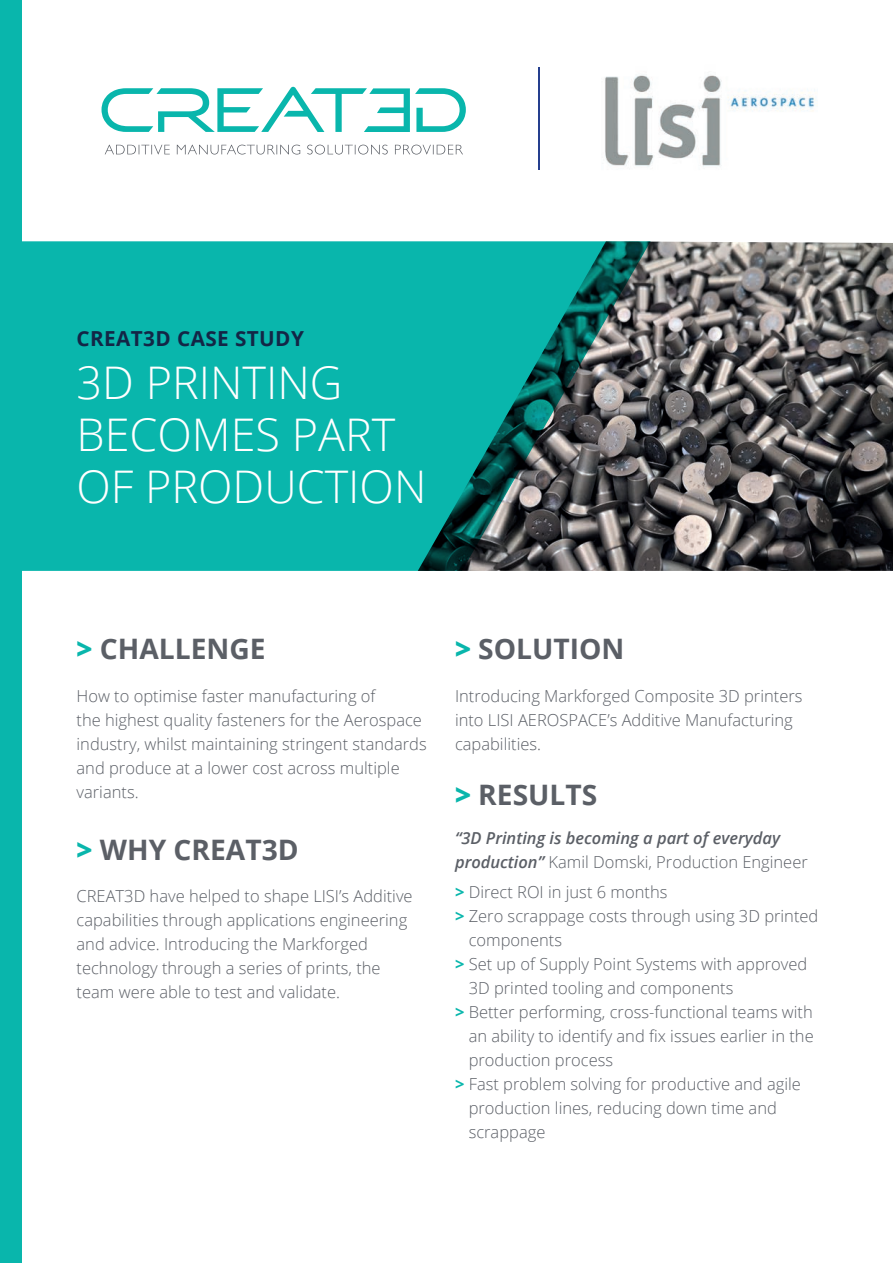
<style>
.page{position:relative;width:893px;height:1263px;background:#fff}
.page>*{position:absolute;margin:0;border:0;box-sizing:border-box;transform-origin:0 0}
.t1{font:300 45px/52.3px "Open Sans";color:#fff}
.t2{font:700 28.2px "Open Sans";color:#5b5f66}
.t3{font:700 20.7px "Open Sans";letter-spacing:.02em;color:#132646}
.t4{font:300 16.5px/24px "Open Sans";color:#5b5f66}
.t5{font:italic 600 16.5px/24px "Open Sans";color:#5b5f66}
.s1{font-weight:800;color:#09b6ac}
.s2{font-weight:300;font-style:normal}
.s3{font-weight:700;color:#09b6ac}
</style>
<div class="page">
<img style="left:651px;top:241px;width:242px;height:330px">
<svg style="left:102px;top:87px;width:364px;height:45px"></svg>
<svg style="left:105px;top:145px;width:358px;height:10px"></svg>
<svg style="left:21px;top:241px;width:630px;height:330px;background:#16a199"></svg>
<hr style="left:538px;top:67px;width:1px;height:103px;background:#253f8e">
<img style="left:605px;top:75px;width:212px;height:92px">
<div style="left:0;top:0;width:21px;height:1263px;background:#09b6ac"></div>
<p class="t3" style="left:77px;top:324px;width:229px">CREAT3D CASE STUDY</p>
<h1 class="t1" style="left:77px;top:355px;width:351px">3D PRINTING<br>BECOMES PART<br>OF PRODUCTION</h1>
<h2 class="t2" style="left:77px;top:629px;width:191px"><span class="s1">&gt;</span> CHALLENGE</h2>
<p class="t4" style="left:77px;top:683px;width:352px">How to optimise faster manufacturing of<br>the highest quality fasteners for the Aerospace industry, whilst maintaining stringent standards and produce at a lower cost across multiple variants.</p>
<h2 class="t2" style="left:77px;top:830px;width:224px"><span class="s1">&gt;</span> WHY CREAT3D</h2>
<p class="t4" style="left:77px;top:884px;width:338px">CREAT3D have helped to shape LISI’s Additive capabilities through applications engineering and advice. Introducing the Markforged technology through a series of prints, the team were able to test and validate.</p>
<h2 class="t2" style="left:455px;top:629px;width:171px"><span class="s1">&gt;</span> SOLUTION</h2>
<p class="t4" style="left:455px;top:683px;width:349px">Introducing Markforged Composite 3D printers into LISI AEROSPACE’s Additive Manufacturing capabilities.</p>
<h2 class="t2" style="left:455px;top:774px;width:144px"><span class="s1">&gt;</span> RESULTS</h2>
<p class="t5" style="left:455px;top:825px;width:354px">“3D Printing is becoming a part of everyday production” <span class="s2">Kamil Domski, Production Engineer</span></p>
<p class="t4" style="left:455px;top:879px;width:214px"><span class="s3">&gt;</span> Direct ROI in just 6 months</p>
<p class="t4" style="left:455px;top:903px;width:365px"><span class="s3">&gt;</span> Zero scrappage costs through using 3D printed</p>
<p class="t4" style="left:469px;top:927px;width:95px">components</p>
<p class="t4" style="left:455px;top:951px;width:354px"><span class="s3">&gt;</span> Set up of Supply Point Systems with approved</p>
<p class="t4" style="left:469px;top:975px;width:266px">3D printed tooling and components</p>
<p class="t4" style="left:455px;top:999px;width:359px"><span class="s3">&gt;</span> Better performing, cross-functional teams with</p>
<p class="t4" style="left:469px;top:1023px;width:346px">an ability to identify and fix issues earlier in the</p>
<p class="t4" style="left:469px;top:1047px;width:146px">production process</p>
<p class="t4" style="left:455px;top:1071px;width:347px"><span class="s3">&gt;</span> Fast problem solving for productive and agile</p>
<p class="t4" style="left:469px;top:1095px;width:310px">production lines, reducing down time and</p>
<p class="t4" style="left:469px;top:1119px;width:78px">scrappage</p>
</div>
